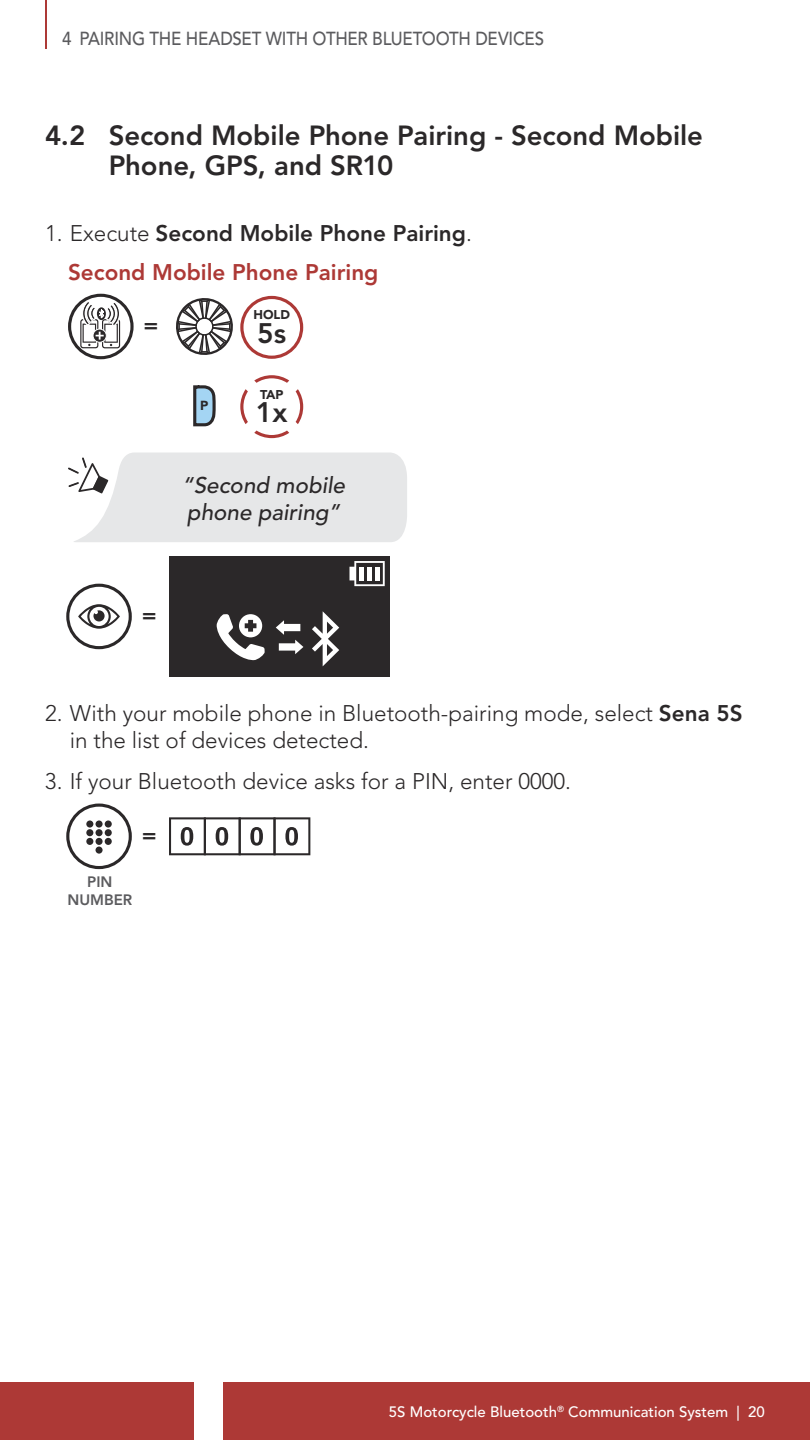
<style>
.page{position:relative;width:810px;height:1440px;background:#fff}
.page>*{position:absolute;margin:0;border:0;box-sizing:border-box;transform-origin:0 0}
.t1{font:800 28.12px "Avenir LT Std";color:#2b2829}
.t2{font:800 28px "Avenir LT Std";color:#2b2829}
.t3{font:800 27.5px/30px "Avenir LT Std";color:#2b2829}
.t4{font:300 22.5px/27px "Avenir LT Std";color:#2b2829}
.t5{font:800 22.5px/38.2px "Avenir LT Std";color:#2b2829}
.t6{font:italic 500 22.5px/27px "Avenir LT Std";color:#2b2829}
.t7{font:500 18.75px "Avenir LT Std";letter-spacing:-.015em;color:#5b5b5e;scale:.9 1}
.t8{font:500 15px "Avenir LT Std";color:#fff}
.t9{font:800 15px/18px "Avenir LT Std";color:#5b5b5e;text-align:center}
.t10{font:900 13px "Avenir LT Std";color:#2b2829}
.t11{font:900 12.62px "Avenir LT Std";color:#2b2829}
.s1{font-weight:300}
.s2{color:#ad3936}
.s3{font-weight:800}
</style>
<div class="page">
<div style="left:0;top:1383px;width:194px;height:57px;background:#ad3936"></div>
<div style="left:223px;top:1383px;width:587px;height:57px;background:#ad3936"></div>
<hr style="left:45px;top:0;width:1px;height:49px;background:#ad3936">
<svg style="left:68px;top:294px;width:66px;height:65px"></svg>
<svg style="left:176px;top:298px;width:57px;height:57px"></svg>
<svg style="left:240px;top:296px;width:63px;height:63px"></svg>
<svg style="left:193px;top:385px;width:23px;height:41px"></svg>
<svg style="left:240px;top:375px;width:63px;height:63px"></svg>
<svg style="left:68px;top:453px;width:339px;height:89px;background:#e6e7e8"></svg>
<svg style="left:66px;top:584px;width:66px;height:65px"></svg>
<div style="left:169px;top:556px;width:220px;height:120px;background:#2b2829"></div>
<svg style="left:350px;top:561px;width:35px;height:25px"></svg>
<svg style="left:276px;top:620px;width:27px;height:34px"></svg>
<svg style="left:312px;top:611px;width:27px;height:55px"></svg>
<svg style="left:217px;top:614px;width:48px;height:46px"></svg>
<svg style="left:66px;top:804px;width:66px;height:65px"></svg>
<div style="left:86px;top:820px;width:7px;height:8px;background:#2b2829;border-radius:50%"></div>
<div style="left:96px;top:820px;width:7px;height:8px;background:#2b2829;border-radius:50%"></div>
<div style="left:105px;top:820px;width:7px;height:8px;background:#2b2829;border-radius:50%"></div>
<div style="left:86px;top:829px;width:7px;height:7px;background:#2b2829;border-radius:50%"></div>
<div style="left:96px;top:829px;width:7px;height:7px;background:#2b2829;border-radius:50%"></div>
<div style="left:105px;top:829px;width:7px;height:7px;background:#2b2829;border-radius:50%"></div>
<div style="left:86px;top:838px;width:7px;height:7px;background:#2b2829;border-radius:50%"></div>
<div style="left:96px;top:838px;width:7px;height:7px;background:#2b2829;border-radius:50%"></div>
<div style="left:105px;top:838px;width:7px;height:7px;background:#2b2829;border-radius:50%"></div>
<div style="left:96px;top:847px;width:7px;height:7px;background:#2b2829;border-radius:50%"></div>
<svg style="left:169px;top:817px;width:141px;height:38px"></svg>
<p class="t7" style="left:62px;top:31px;width:537px">4 PAIRING THE HEADSET WITH OTHER BLUETOOTH DEVICES</p>
<p class="t3" style="left:109px;top:123px;width:596px;text-indent:-64px">4.2 Second Mobile Phone Pairing - Second Mobile<br>Phone, GPS, and SR10</p>
<p class="t5" style="left:68px;top:216px;width:405px;text-indent:-23px"><span class="s1">1. Execute</span> Second Mobile Phone Pairing<span class="s1">.<br></span><span class="s2">Second Mobile Phone Pairing</span></p>
<p class="t5" style="left:144px;top:308px;width:16px">=</p>
<p class="t2" style="left:257px;top:317px;width:31px">5s</p>
<p class="t11" style="left:254px;top:308px;width:38px">HOLD</p>
<p class="t11" style="left:260px;top:387px;width:25px">TAP</p>
<p class="t10" style="left:200px;top:398px;width:10px">P</p>
<p class="t1" style="left:256px;top:396px;width:33px">1x</p>
<p class="t6" style="left:182px;top:474px;width:165px">“Second mobile phone pairing”</p>
<p class="t5" style="left:142px;top:598px;width:16px">=</p>
<p class="t4" style="left:70px;top:702px;width:674px;text-indent:-25px">2. With your mobile phone in Bluetooth-pairing mode, select <span class="s3">Sena 5S </span>in the list of devices detected.</p>
<p class="t4" style="left:45px;top:770px;width:528px">3. If your Bluetooth device asks for a PIN, enter 0000.</p>
<p class="t5" style="left:142px;top:818px;width:16px">=</p>
<p class="t9" style="left:67px;top:874px;width:66px">PIN<br>NUMBER</p>
<p class="t8" style="left:389px;top:1406px;width:378px">5S Motorcycle Bluetooth<sup>®</sup> Communication System | 20</p>
</div>
